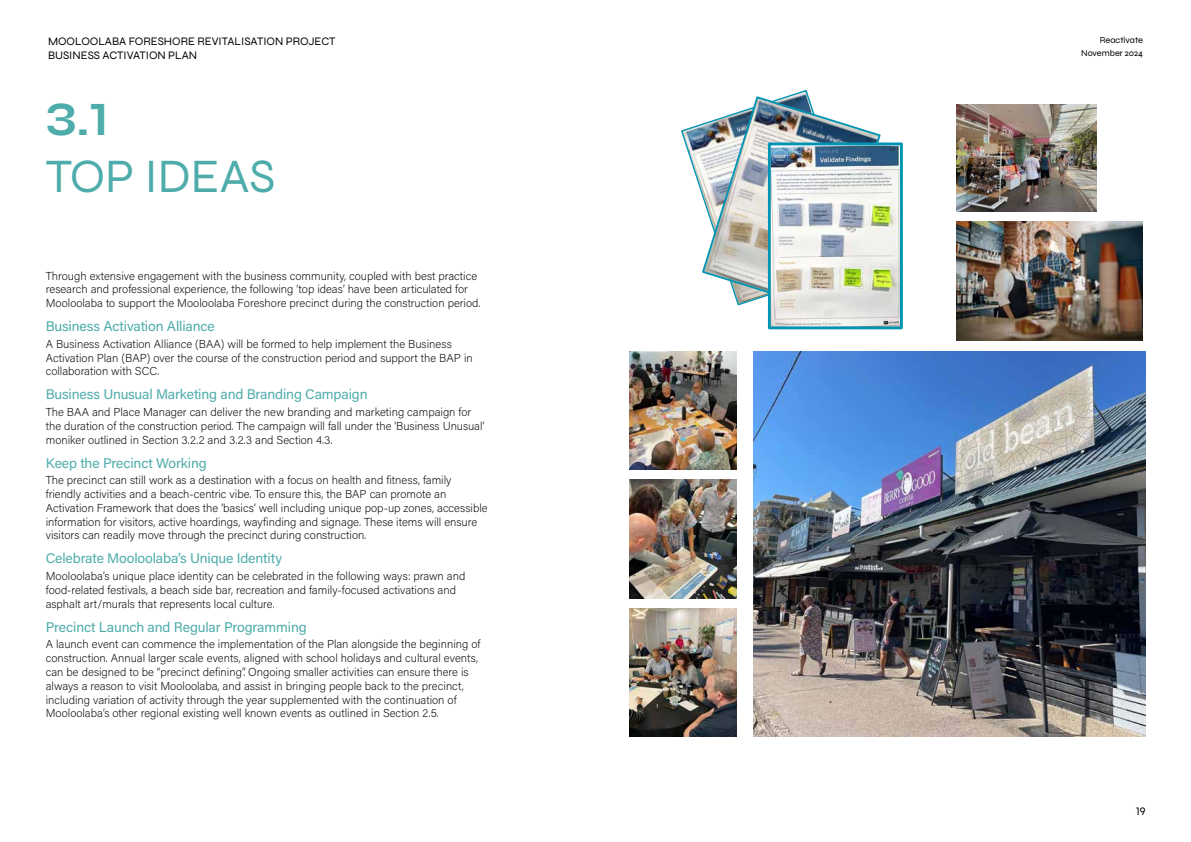
<style>
.page{position:relative;width:1191px;height:842px;background:#fff}
.page>*{position:absolute;margin:0;border:0;box-sizing:border-box;transform-origin:0 0}
.t1{font:48px "Syne";color:#4eacab}
.t2{font:700 48px "Syne";color:#4eacab}
.t3{font:14px "Acumin Pro";letter-spacing:-.01em;color:#4eacab}
.t4{font:200 11.5px/13.8px "Acumin Pro";color:#000}
.t5{font:11.5px/13.8px "Syne";color:#000}
.t6{font:9px/12.8px "Syne";color:#000;text-align:right}
</style>
<div class="page">
<img style="left:753px;top:351px;width:392px;height:386px">
<img style="left:956px;top:221px;width:187px;height:119px">
<img style="left:629px;top:351px;width:107px;height:118px">
<img style="left:956px;top:104px;width:140px;height:108px">
<img style="left:629px;top:608px;width:107px;height:129px">
<img style="left:629px;top:480px;width:107px;height:119px">
<img style="left:681px;top:90px;width:200px;height:222px">
<img style="left:772px;top:146px;width:127px;height:179px">
<div style="left:768px;top:142px;width:135px;height:187px;border:3px solid #0294b2"></div>
<p class="t5" style="left:48px;top:34px;width:289px">MOOLOOLABA FORESHORE REVITALISATION PROJECT<br>BUSINESS ACTIVATION PLAN</p>
<h1 class="t2" style="left:46px;top:89px;width:64px">3.1</h1>
<h1 class="t1" style="left:46px;top:147px;width:231px">TOP IDEAS</h1>
<p class="t4" style="left:46px;top:268px;width:436px">Through extensive engagement with the business community, coupled with best practice research and professional experience, the following ‘top ideas’ have been articulated for<br>Mooloolaba to support the Mooloolaba Foreshore precinct during the construction period.</p>
<p class="t3" style="left:46px;top:317px;width:171px">Business Activation Alliance</p>
<p class="t4" style="left:46px;top:336px;width:428px">A Business Activation Alliance (BAA) will be formed to help implement the Business<br>Activation Plan (BAP) over the course of the construction period and support the BAP in collaboration with SCC.</p>
<p class="t3" style="left:46px;top:385px;width:323px">Business Unusual Marketing and Branding Campaign</p>
<p class="t4" style="left:46px;top:405px;width:440px">The BAA and Place Manager can deliver the new branding and marketing campaign for the duration of the construction period. The campaign will fall under the ‘Business Unusual’ moniker outlined in Section 3.2.2 and 3.2.3 and Section 4.3.</p>
<p class="t3" style="left:46px;top:453px;width:162px">Keep the Precinct Working</p>
<p class="t4" style="left:46px;top:473px;width:443px">The precinct can still work as a destination with a focus on health and fitness, family friendly activities and a beach-centric vibe. To ensure this, the BAP can promote an Activation Framework that does the ‘basics’ well including unique pop-up zones, accessible information for visitors, active hoardings, wayfinding and signage. These items will ensure visitors can readily move through the precinct during construction.</p>
<p class="t3" style="left:46px;top:549px;width:238px">Celebrate Mooloolaba’s Unique Identity</p>
<p class="t4" style="left:46px;top:569px;width:421px">Mooloolaba’s unique place identity can be celebrated in the following ways: prawn and food-related festivals, a beach side bar, recreation and family-focused activations and asphalt art/murals that represents local culture.</p>
<p class="t3" style="left:46px;top:617px;width:262px">Precinct Launch and Regular Programming</p>
<p class="t4" style="left:46px;top:637px;width:436px">A launch event can commence the implementation of the Plan alongside the beginning of construction. Annual larger scale events, aligned with school holidays and cultural events, can be designed to be “precinct defining”. Ongoing smaller activities can ensure there is always a reason to visit Mooloolaba, and assist in bringing people back to the precinct, including variation of activity through the year supplemented with the continuation of Mooloolaba’s other regional existing well known events as outlined in Section 2.5.</p>
<p class="t6" style="left:1081px;top:33px;width:63px">Reactivate<br>November 2024</p>
<p class="t5" style="left:1136px;top:804px;width:11px">19</p>
</div>
